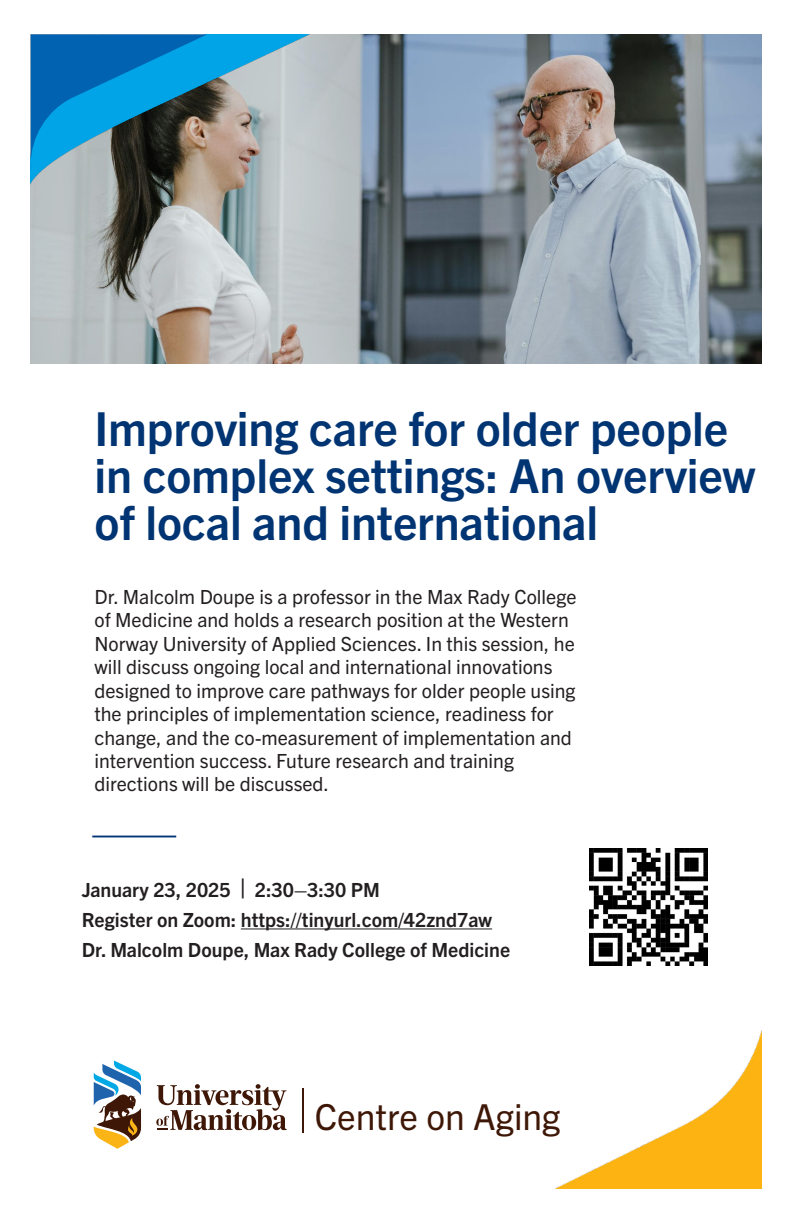
<style>
.page{position:relative;width:792px;height:1224px;background:#fff}
.page>*{position:absolute;margin:0;border:0;box-sizing:border-box;transform-origin:0 0}
.t1{font:700 46.9px/46.9px "Trade Gothic Next LT Pro";letter-spacing:-.005em;color:#003472}
.t2{font:35.8px "Trade Gothic Next LT Pro";color:#3e1707}
.t3{font:19.5px/23.4px "Trade Gothic Next LT Pro";color:#231f20}
.t4{font:700 19.5px/30.2px "Trade Gothic Next LT Pro";color:#231f20}
.s1{font-size:25.4px}
</style>
<div class="page">
<hr style="left:92px;top:836px;width:84px;height:1px;background:#003472">
<hr style="left:241px;top:928px;width:251px;height:1px;background:#231f20">
<img style="left:30px;top:34px;width:731px;height:330px">
<img style="left:590px;top:848px;width:117px;height:118px">
<img style="left:556px;top:1032px;width:205px;height:156px">
<img style="left:31px;top:34px;width:280px;height:150px">
<svg style="left:31px;top:34px;width:176px;height:136px;background:#1c74a2"></svg>
<hr style="left:303px;top:1088px;width:1px;height:45px;background:#3e1707">
<svg style="left:156px;top:1084px;width:131px;height:46px"></svg>
<svg style="left:93px;top:1060px;width:48px;height:89px"></svg>
<h1 class="t1" style="left:94px;top:403px;width:662px">Improving care for older people in complex settings: An overview of local and international</h1>
<p class="t3" style="left:94px;top:584px;width:484px">Dr. Malcolm Doupe is a professor in the Max Rady College of Medicine and holds a research position at the Western Norway University of Applied Sciences. In this session, he will discuss ongoing local and international innovations designed to improve care pathways for older people using the principles of implementation science, readiness for change, and the co-measurement of implementation and intervention success. Future research and training directions will be discussed.</p>
<p class="t4" style="left:82px;top:873px;width:430px">January 23, 2025 <span class="s1">|</span> 2:30–3:30 PM<br>Register on Zoom: https://tinyurl.com/42znd7aw<br>Dr. Malcolm Doupe, Max Rady College of Medicine</p>
<h2 class="t2" style="left:315px;top:1092px;width:247px">Centre on Aging</h2>
</div>
